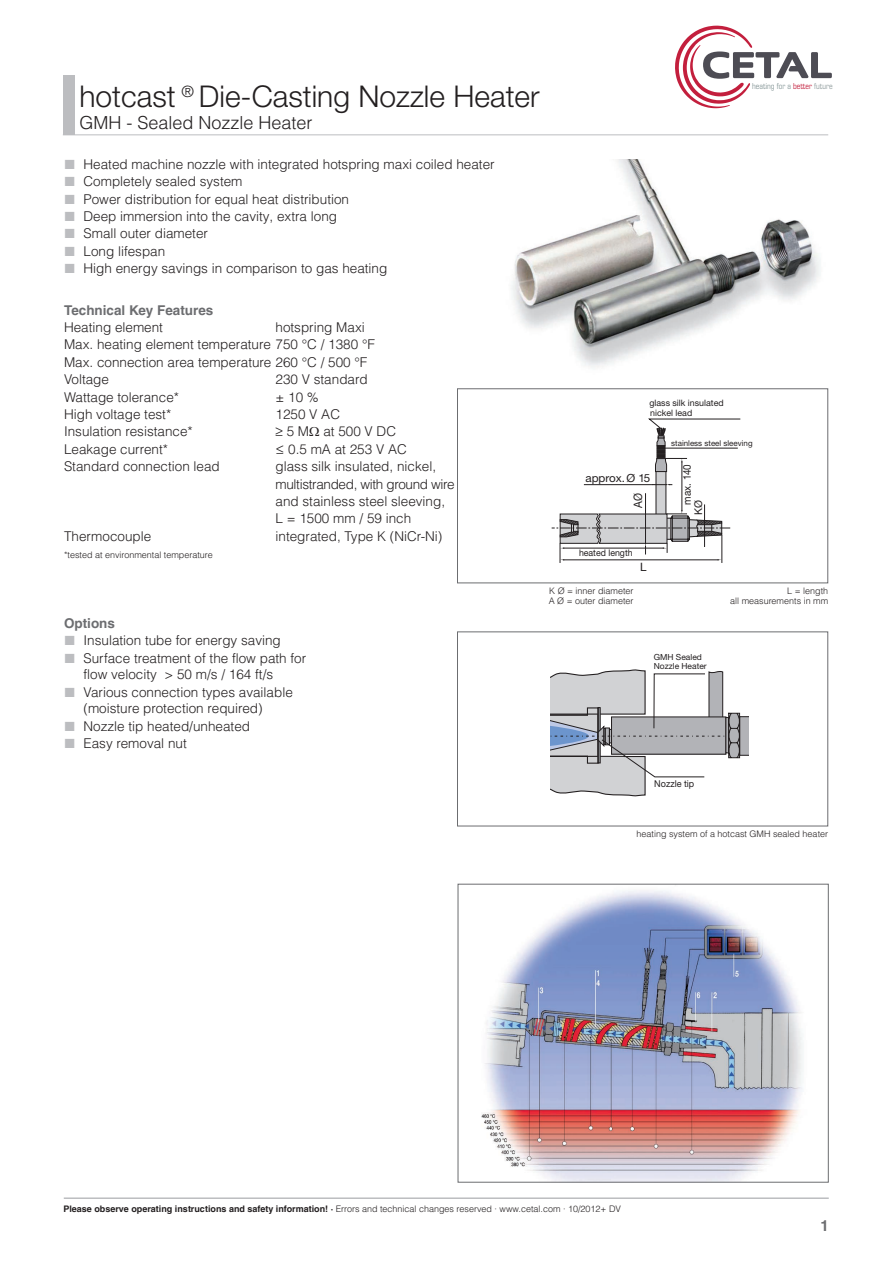
<style>
.page{position:relative;width:893px;height:1263px;background:#fff}
.page>*{position:absolute;margin:0;border:0;box-sizing:border-box;transform-origin:0 0}
.t1{font:300 30px "Helvetica Neue";color:#231f20}
.t2{font:300 18px "Helvetica LT Pro";color:#231f20}
.t3{font:700 15px "Helvetica LT Pro";color:#6c6d70}
.t4{font:300 13.5px "Helvetica LT Pro";color:#231f20}
.t5{font:300 13.5px "Helvetica LT Pro";letter-spacing:-.025em;color:#231f20}
.t6{font:700 13.5px "Helvetica LT Pro";color:#6c6d70}
.t7{font:11.7px "Helvetica Neue";color:#231f20;scale:.9 1}
.t8{font:11.55px "Helvetica Neue";color:#231f20}
.t9{font:11.1px "Helvetica Neue";color:#231f20;scale:1.04 1}
.t10{font:10.65px/11.1px "Helvetica Neue";color:#231f20;scale:.92 1}
.t11{font:9.45px "Helvetica Neue";color:#231f20;scale:.96 1}
.t12{font:9.15px "Helvetica Neue";color:#231f20;scale:.96 1}
.t13{font:300 9px "Helvetica LT Pro";color:#231f20}
.t14{font:8.85px/10.6px "Helvetica Neue";color:#231f20}
.t15{font:8.4px/9.6px "Helvetica Neue";color:#231f20}
.t16{font:condensed 8.25px "Eurostile LT Pro";color:#859697;scale:.95 1}
.t17{font:7.95px "Helvetica Neue";color:#231f20}
.s1{font-family:"European Pi Three";font-weight:400;color:#bcbdc0}
.s2{color:#c31f3d}
.s3{color:#909c9d}
.s4{font-size:11.7px}
.s5{font-weight:700}
</style>
<div class="page">
<svg style="left:675px;top:26px;width:157px;height:82px"></svg>
<div style="left:63px;top:76px;width:11px;height:59px;background:#bcbdc0"></div>
<hr style="left:63px;top:134px;width:765px;height:1px;background:#bcbdc0">
<img style="left:511px;top:159px;width:309px;height:209px">
<div style="left:656px;top:471px;width:10px;height:44px;background:#d1d2d4"></div>
<hr style="left:645px;top:493px;width:1px;height:51px;background:#231f20">
<hr style="left:682px;top:461px;width:1px;height:50px;background:#231f20">
<svg style="left:552px;top:504px;width:178px;height:59px"></svg>
<svg style="left:649px;top:419px;width:92px;height:53px"></svg>
<hr style="left:584px;top:484px;width:83px;height:1px;background:#231f20">
<div style="left:457px;top:388px;width:371px;height:195px;border:1px solid #6c6d70"></div>
<svg style="left:550px;top:670px;width:198px;height:126px"></svg>
<div style="left:457px;top:631px;width:371px;height:195px;border:1px solid #6c6d70"></div>
<img style="left:481px;top:890px;width:322px;height:290px">
<div style="left:458px;top:884px;width:371px;height:298px;border:1px solid #6c6d70"></div>
<hr style="left:64px;top:1197px;width:765px;height:2px;background:#bcbdc0">
<p class="t1" style="left:80px;top:72px;width:462px">hotcast <sup>®</sup> Die-Casting Nozzle Heater</p>
<p class="t2" style="left:80px;top:111px;width:235px">GMH - Sealed Nozzle Heater</p>
<p class="t4" style="left:64px;top:156px;width:432px"><span class="s1">L</span> Heated machine nozzle with integrated hotspring maxi coiled heater</p>
<p class="t4" style="left:64px;top:173px;width:180px"><span class="s1">L</span> Completely sealed system</p>
<p class="t4" style="left:64px;top:190px;width:287px"><span class="s1">L</span> Power distribution for equal heat distribution</p>
<p class="t4" style="left:64px;top:208px;width:275px"><span class="s1">L</span> Deep immersion into the cavity, extra long</p>
<p class="t4" style="left:64px;top:225px;width:146px"><span class="s1">L</span> Small outer diameter</p>
<p class="t4" style="left:64px;top:243px;width:103px"><span class="s1">L</span> Long lifespan</p>
<p class="t4" style="left:64px;top:260px;width:325px"><span class="s1">L</span> High energy savings in comparison to gas heating</p>
<p class="t6" style="left:64px;top:302px;width:151px">Technical Key Features</p>
<p class="t4" style="left:64px;top:319px;width:101px">Heating element</p>
<p class="t4" style="left:276px;top:319px;width:91px">hotspring Maxi</p>
<p class="t4" style="left:64px;top:336px;width:312px">Max. heating element temperature 750 °C / 1380 °F</p>
<p class="t4" style="left:64px;top:354px;width:305px">Max. connection area temperature 260 °C / 500 °F</p>
<p class="t4" style="left:64px;top:371px;width:47px">Voltage</p>
<p class="t4" style="left:276px;top:371px;width:94px">230 V standard</p>
<p class="t4" style="left:64px;top:388px;width:117px">Wattage tolerance*</p>
<p class="t4" style="left:276px;top:388px;width:45px">± 10 %</p>
<p class="t4" style="left:64px;top:406px;width:109px">High voltage test*</p>
<p class="t4" style="left:276px;top:406px;width:66px">1250 V AC</p>
<p class="t4" style="left:64px;top:423px;width:130px">Insulation resistance*</p>
<p class="t4" style="left:276px;top:423px;width:122px">≥ 5 M at 500 V DC</p>
<p class="t4" style="left:64px;top:441px;width:106px">Leakage current*</p>
<p class="t4" style="left:276px;top:441px;width:133px">≤ 0.5 mA at 253 V AC</p>
<p class="t4" style="left:64px;top:458px;width:157px">Standard connection lead</p>
<p class="t4" style="left:276px;top:458px;width:162px">glass silk insulated, nickel,</p>
<p class="t5" style="left:276px;top:475px;width:181px">multistranded, with ground wire</p>
<p class="t4" style="left:276px;top:493px;width:171px">and stainless steel sleeving,</p>
<p class="t4" style="left:276px;top:510px;width:137px">L = 1500 mm / 59 inch</p>
<p class="t4" style="left:64px;top:528px;width:89px">Thermocouple</p>
<p class="t4" style="left:276px;top:528px;width:168px">integrated, Type K (NiCr-Ni)</p>
<p class="t13" style="left:64px;top:549px;width:150px">*tested at environmental temperature</p>
<p class="t6" style="left:64px;top:615px;width:53px">Options</p>
<p class="t4" style="left:64px;top:632px;width:218px"><span class="s1">L</span> Insulation tube for energy saving</p>
<p class="t4" style="left:64px;top:649px;width:244px"><span class="s1">L</span> Surface treatment of the flow path for</p>
<p class="t4" style="left:84px;top:666px;width:191px">flow velocity &gt; 50 m/s / 164 ft/s</p>
<p class="t4" style="left:64px;top:683px;width:230px"><span class="s1">L</span> Various connection types available</p>
<p class="t4" style="left:84px;top:700px;width:181px">(moisture protection required)</p>
<p class="t4" style="left:64px;top:717px;width:188px"><span class="s1">L</span> Nozzle tip heated/unheated</p>
<p class="t4" style="left:64px;top:735px;width:124px"><span class="s1">L</span> Easy removal nut</p>
<p class="t16" style="left:752px;top:81px;width:86px">heating for a <span class="s2">better</span> <span class="s3">future</span></p>
<p class="t14" style="left:649px;top:397px;width:76px">glass silk insulated nickel lead</p>
<p class="t9" style="left:585px;top:472px;width:64px">approx. Ø 15</p>
<p class="t7" style="left:631px;top:508px;width:18px;rotate:-90deg">AØ</p>
<p class="t12" style="left:579px;top:547px;width:57px">heated length</p>
<p class="t8" style="left:640px;top:560px;width:8px">L</p>
<p class="t13" style="left:549px;top:585px;width:86px">K Ø = inner diameter</p>
<p class="t13" style="left:549px;top:596px;width:86px">A Ø = outer diameter</p>
<p class="t17" style="left:671px;top:438px;width:83px">stainless steel sleeving</p>
<p class="t10" style="left:681px;top:515px;width:57px;text-indent:10px;rotate:-90deg">max. 140<br>KØ <span class="s4">AØ</span></p>
<p class="t13" style="left:787px;top:585px;width:42px">L = length</p>
<p class="t13" style="left:730px;top:596px;width:99px">all measurements in mm</p>
<p class="t15" style="left:654px;top:652px;width:54px">GMH Sealed<br>Nozzle Heater</p>
<p class="t11" style="left:654px;top:778px;width:43px">Nozzle tip</p>
<p class="t13" style="left:637px;top:828px;width:193px">heating system of a hotcast GMH sealed heater</p>
<p class="t13" style="left:63px;top:1203px;width:559px"><span class="s5">Please observe operating instructions and safety information! ·</span> Errors and technical changes reserved · www.cetal.com · 10/2012+ DV</p>
<p class="t3" style="left:820px;top:1217px;width:10px">1</p>
</div>
